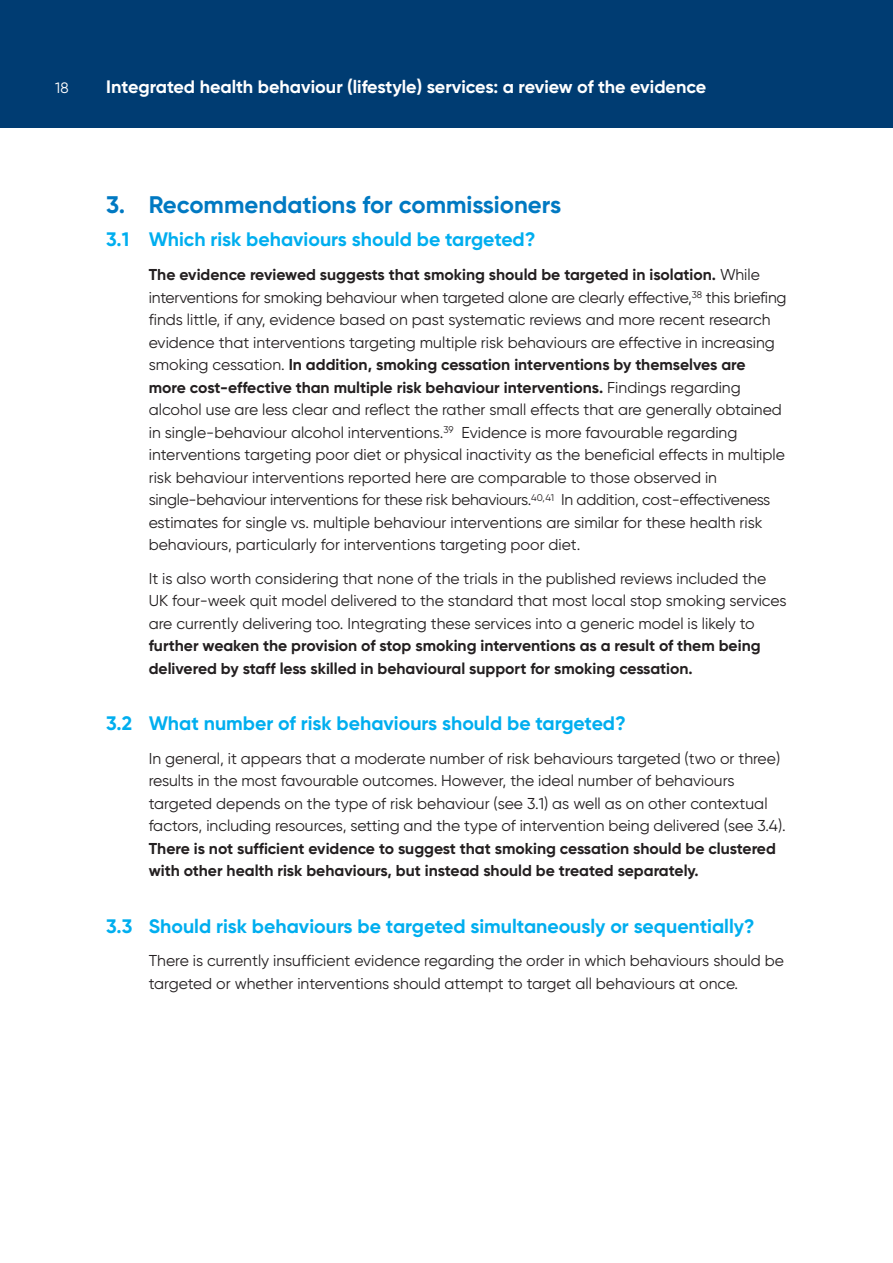
<style>
.page{position:relative;width:893px;height:1263px;background:#fff}
.page>*{position:absolute;margin:0;border:0;box-sizing:border-box;transform-origin:0 0}
.t1{font:700 24px "Gilroy";color:#0079c2}
.t2{font:700 19.5px "Gilroy";color:#00aeef}
.t3{font:700 18px "Gilroy";color:#fff}
.t4{font:15.75px/22.5px "Gilroy";color:#231f20}
.t5{font:700 15.75px/22.5px "Gilroy";color:#231f20}
.t6{font:15px "Gilroy";color:#fff}
.s1{font-weight:700}
</style>
<div class="page">
<div style="left:0;top:0;width:893px;height:128px;background:#003c72"></div>
<p class="t6" style="left:55px;top:79px;width:15px">18</p>
<p class="t3" style="left:106px;top:75px;width:601px">Integrated health behaviour (lifestyle) services: a review of the evidence</p>
<h1 class="t1" style="left:106px;top:189px;width:456px">3. Recommendations for commissioners</h1>
<p class="t2" style="left:106px;top:227px;width:431px">3.1 Which risk behaviours should be targeted?</p>
<p class="t4" style="left:149px;top:263px;width:639px"><span class="s1">The evidence reviewed suggests that smoking should be targeted in isolation.</span> While interventions for smoking behaviour when targeted alone are clearly effective,<sup>38</sup> this briefing finds little, if any, evidence based on past systematic reviews and more recent research evidence that interventions targeting multiple risk behaviours are effective in increasing smoking cessation. <span class="s1">In addition, smoking cessation interventions by themselves are more cost-effective than multiple risk behaviour interventions.</span> Findings regarding alcohol use are less clear and reflect the rather small effects that are generally obtained in single-behaviour alcohol interventions.<sup>39</sup> Evidence is more favourable regarding interventions targeting poor diet or physical inactivity as the beneficial effects in multiple risk behaviour interventions reported here are comparable to those observed in single-behaviour interventions for these risk behaviours.<sup>40,41</sup> In addition, cost-effectiveness estimates for single vs. multiple behaviour interventions are similar for these health risk behaviours, particularly for interventions targeting poor diet.</p>
<p class="t4" style="left:149px;top:567px;width:639px">It is also worth considering that none of the trials in the published reviews included the<br>UK four-week quit model delivered to the standard that most local stop smoking services are currently delivering too. Integrating these services into a generic model is likely to</p>
<p class="t5" style="left:149px;top:635px;width:613px">further weaken the provision of stop smoking interventions as a result of them being delivered by staff less skilled in behavioural support for smoking cessation.</p>
<p class="t2" style="left:106px;top:711px;width:521px">3.2 What number of risk behaviours should be targeted?</p>
<p class="t4" style="left:149px;top:747px;width:639px">In general, it appears that a moderate number of risk behaviours targeted (two or three) results in the most favourable outcomes. However, the ideal number of behaviours targeted depends on the type of risk behaviour (see 3.1) as well as on other contextual factors, including resources, setting and the type of intervention being delivered (see 3.4).</p>
<p class="t5" style="left:149px;top:837px;width:629px">There is not sufficient evidence to suggest that smoking cessation should be clustered with other health risk behaviours, but instead should be treated separately.</p>
<p class="t2" style="left:106px;top:914px;width:650px">3.3 Should risk behaviours be targeted simultaneously or sequentially?</p>
<p class="t4" style="left:149px;top:949px;width:637px">There is currently insufficient evidence regarding the order in which behaviours should be targeted or whether interventions should attempt to target all behaviours at once.</p>
</div>
